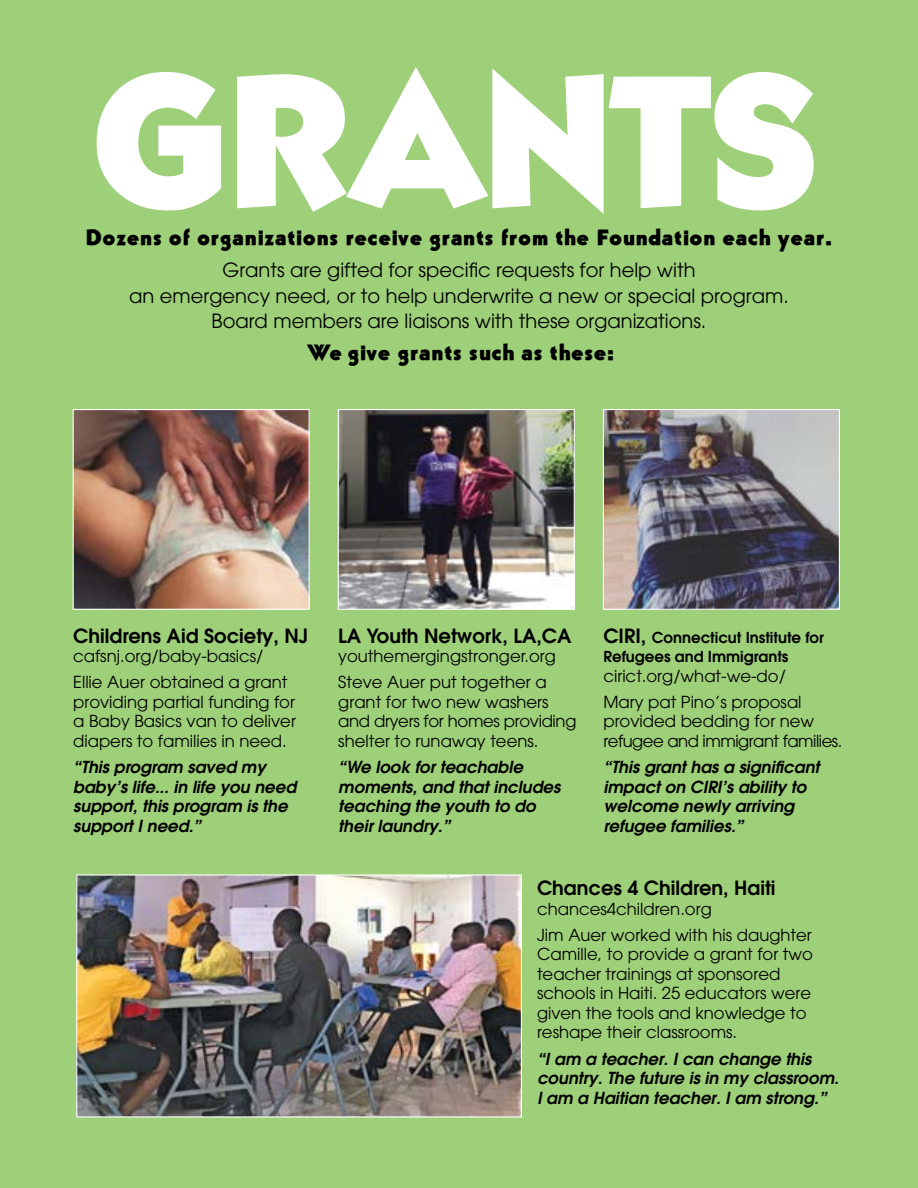
<style>
.page{position:relative;width:918px;height:1188px;background:#9ecf79}
.page>*{position:absolute;margin:0;border:0;box-sizing:border-box;transform-origin:0 0}
.t1{font:700 189px "Bully";letter-spacing:-.05em;color:#fff}
.t2{font:700 22.5px "Bully";color:#000}
.t3{font:19.5px/25.5px "Avant Garde";color:#000;text-align:center}
.t4{font:600 19.5px "Avant Garde";color:#000}
.t5{font:16.5px/19.5px "Avant Garde";color:#000}
.t6{font:italic 600 16.5px/19.5px "Avant Garde";color:#000}
.t7{font:16.5px/19.5px "Avant Garde";letter-spacing:-.03em;color:#000}
.t8{font:600 15px/19.5px "Avant Garde";color:#000}
.s1{font-size:19.5px}
</style>
<div class="page">
<img style="left:78px;top:876px;width:442px;height:239px">
<div style="left:76px;top:874px;width:446px;height:243px;border:1px solid #fff"></div>
<img style="left:75px;top:411px;width:233px;height:197px">
<div style="left:73px;top:409px;width:237px;height:201px;border:1px solid #fff"></div>
<img style="left:340px;top:411px;width:233px;height:197px">
<div style="left:338px;top:409px;width:237px;height:201px;border:1px solid #fff"></div>
<img style="left:605px;top:411px;width:233px;height:197px">
<div style="left:603px;top:409px;width:237px;height:201px;border:1px solid #fff"></div>
<h1 class="t1" style="left:93px;top:24px;width:734px">GRANTS</h1>
<h2 class="t2" style="left:86px;top:223px;width:748px">Dozens of organizations receive grants from the Foundation each year.</h2>
<p class="t3" style="left:129px;top:257px;width:661px">Grants are gifted for specific requests for help with<br>an emergency need, or to help underwrite a new or special program.<br>Board members are liaisons with these organizations.</p>
<h2 class="t2" style="left:309px;top:339px;width:308px">We give grants such as these:</h2>
<p class="t4" style="left:73px;top:623px;width:237px">Childrens Aid Society, NJ</p>
<p class="t5" style="left:73px;top:643px;width:216px;line-height:26.2px">cafsnj.org/baby-basics/<br>Ellie Auer obtained a grant</p>
<p class="t5" style="left:73px;top:692px;width:224px;text-align:justify">providing partial funding for a Baby Basics van to deliver diapers to families in need.</p>
<p class="t6" style="left:73px;top:757px;width:225px">“This program saved my baby’s life... in life you need support, this program is the support I need.”</p>
<p class="t4" style="left:338px;top:623px;width:235px">LA Youth Network, LA,CA</p>
<p class="t5" style="left:338px;top:643px;width:219px;line-height:26.2px">youthemergingstronger.org<br>Steve Auer put together a</p>
<p class="t5" style="left:338px;top:692px;width:240px">grant for two new washers and dryers for homes providing shelter to runaway teens.</p>
<p class="t6" style="left:338px;top:757px;width:224px">“We look for teachable moments, and that includes teaching the youth to do their laundry.”</p>
<p class="t8" style="left:603px;top:627px;width:222px"><span class="s1">CIRI,</span> Connecticut Institute for<br>Refugees and Immigrants</p>
<p class="t5" style="left:603px;top:662px;width:200px;line-height:26.2px">cirict.org/what-we-do/<br>Mary pat Pino’s proposal</p>
<p class="t7" style="left:603px;top:711px;width:240px">provided bedding for new refugee and immigrant families.</p>
<p class="t6" style="left:603px;top:757px;width:218px">“This grant has a significant impact on CIRI’s ability to welcome newly arriving refugee families.”</p>
<p class="t4" style="left:537px;top:875px;width:240px">Chances 4 Children, Haiti</p>
<p class="t5" style="left:537px;top:895px;width:276px;line-height:26.2px">chances4children.org<br>Jim Auer worked with his daughter</p>
<p class="t5" style="left:537px;top:945px;width:277px">Camille, to provide a grant for two teacher trainings at sponsored schools in Haiti. 25 educators were given the tools and knowledge to reshape their classrooms.</p>
<p class="t6" style="left:537px;top:1049px;width:303px">“I am a teacher. I can change this country. The future is in my classroom.<br>I am a Haitian teacher. I am strong.”</p>
</div>
